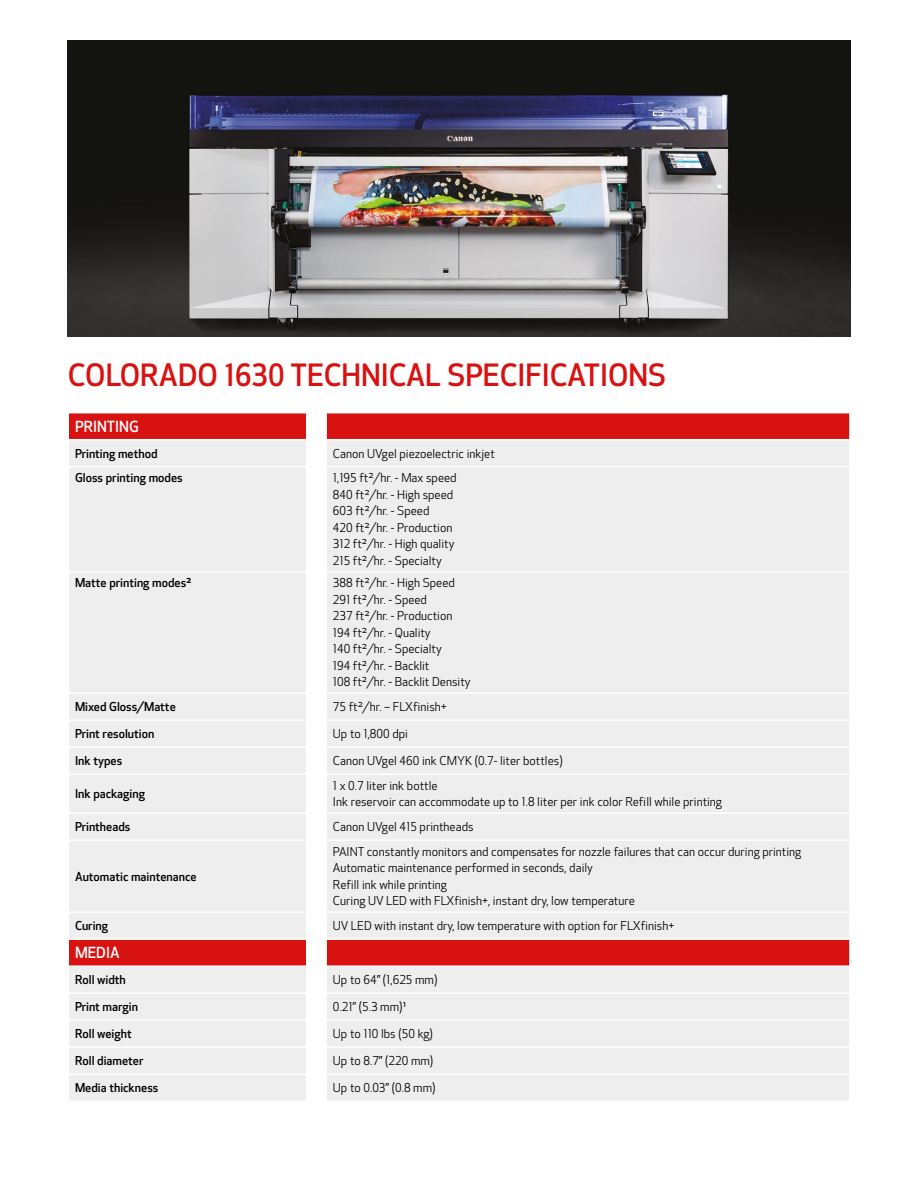
<style>
.page{position:relative;width:918px;height:1188px;background:#fff}
.page>*{position:absolute;margin:0;border:0;box-sizing:border-box;transform-origin:0 0}
._1st_Header{font:500 30px "Optic Sans 301";color:#d81210}
._3rd_Header{font:500 15px "Optic Sans 301";color:#fff}
.Body_Copy{font:12px/16.5px "Optic Sans 201";color:#000001}
._3rd_Header-2{font:500 12px "Optic Sans 301";color:#000001}
</style>
<div class="page">
<img style="left:67px;top:40px;width:783px;height:297px">
<svg style="left:69px;top:413px;width:780px;height:26px;background:#d81614"></svg>
<div style="left:69px;top:441px;width:780px;height:659px;background:#eee"></div>
<div style="left:327px;top:748px;width:522px;height:190px;background:#eee"></div>
<hr style="left:325px;top:413px;width:2px;height:26px;background:#fff">
<hr style="left:325px;top:440px;width:2px;height:26px;background:#fff">
<hr style="left:68px;top:466px;width:239px;height:1px;background:#fff">
<hr style="left:326px;top:466px;width:525px;height:1px;background:#fff">
<hr style="left:325px;top:467px;width:2px;height:104px;background:#fff">
<hr style="left:68px;top:571px;width:239px;height:1px;background:#fff">
<hr style="left:326px;top:571px;width:525px;height:1px;background:#fff">
<hr style="left:325px;top:572px;width:2px;height:120px;background:#fff">
<hr style="left:68px;top:692px;width:239px;height:2px;background:#fff">
<hr style="left:326px;top:692px;width:525px;height:2px;background:#fff">
<hr style="left:325px;top:694px;width:2px;height:25px;background:#fff">
<hr style="left:68px;top:719px;width:239px;height:2px;background:#fff">
<hr style="left:326px;top:719px;width:525px;height:2px;background:#fff">
<hr style="left:325px;top:721px;width:2px;height:25px;background:#fff">
<hr style="left:68px;top:746px;width:239px;height:2px;background:#fff">
<hr style="left:326px;top:746px;width:525px;height:2px;background:#fff">
<hr style="left:325px;top:748px;width:2px;height:25px;background:#fff">
<hr style="left:68px;top:773px;width:239px;height:2px;background:#fff">
<hr style="left:326px;top:773px;width:525px;height:2px;background:#fff">
<hr style="left:325px;top:775px;width:2px;height:37px;background:#fff">
<hr style="left:68px;top:812px;width:239px;height:2px;background:#fff">
<hr style="left:326px;top:812px;width:525px;height:2px;background:#fff">
<hr style="left:325px;top:814px;width:2px;height:25px;background:#fff">
<hr style="left:68px;top:839px;width:239px;height:2px;background:#fff">
<hr style="left:326px;top:839px;width:525px;height:2px;background:#fff">
<hr style="left:325px;top:841px;width:2px;height:70px;background:#fff">
<hr style="left:68px;top:911px;width:239px;height:2px;background:#fff">
<hr style="left:326px;top:911px;width:525px;height:2px;background:#fff">
<hr style="left:325px;top:913px;width:2px;height:25px;background:#fff">
<hr style="left:68px;top:938px;width:239px;height:2px;background:#fff">
<hr style="left:326px;top:938px;width:525px;height:2px;background:#fff">
<hr style="left:325px;top:940px;width:2px;height:25px;background:#fff">
<hr style="left:68px;top:965px;width:239px;height:2px;background:#fff">
<hr style="left:326px;top:965px;width:525px;height:2px;background:#fff">
<hr style="left:325px;top:967px;width:2px;height:25px;background:#fff">
<hr style="left:68px;top:992px;width:239px;height:2px;background:#fff">
<hr style="left:326px;top:992px;width:525px;height:2px;background:#fff">
<hr style="left:325px;top:994px;width:2px;height:25px;background:#fff">
<hr style="left:68px;top:1019px;width:239px;height:2px;background:#fff">
<hr style="left:326px;top:1019px;width:525px;height:2px;background:#fff">
<hr style="left:325px;top:1021px;width:2px;height:25px;background:#fff">
<hr style="left:68px;top:1046px;width:239px;height:2px;background:#fff">
<hr style="left:326px;top:1046px;width:525px;height:2px;background:#fff">
<hr style="left:325px;top:1048px;width:2px;height:25px;background:#fff">
<hr style="left:68px;top:1073px;width:239px;height:2px;background:#fff">
<hr style="left:326px;top:1073px;width:525px;height:2px;background:#fff">
<hr style="left:325px;top:1075px;width:2px;height:25px;background:#fff">
<svg style="left:306px;top:412px;width:20px;height:688px"></svg>
<p class="_1st_Header" style="left:68px;top:359px;width:600px">COLORADO 1630 TECHNICAL SPECIFICATIONS</p>
<p class="_3rd_Header" style="left:75px;top:418px;width:65px">PRINTING</p>
<p class="_3rd_Header-2" style="left:75px;top:447px;width:84px">Printing method</p>
<p class="Body_Copy" style="left:333px;top:446px;width:163px">Canon UVgel piezoelectric inkjet</p>
<p class="_3rd_Header-2" style="left:75px;top:471px;width:109px">Gloss printing modes</p>
<p class="Body_Copy" style="left:333px;top:470px;width:125px">1,195 ft²/hr. - Max speed</p>
<p class="Body_Copy" style="left:333px;top:487px;width:122px">840 ft²/hr. - High speed</p>
<p class="Body_Copy" style="left:333px;top:503px;width:98px">603 ft²/hr. - Speed</p>
<p class="Body_Copy" style="left:333px;top:520px;width:121px">420 ft²/hr. - Production</p>
<p class="Body_Copy" style="left:333px;top:536px;width:123px">312 ft²/hr. - High quality</p>
<p class="Body_Copy" style="left:333px;top:553px;width:110px">215 ft²/hr. - Specialty</p>
<p class="_3rd_Header-2" style="left:75px;top:576px;width:118px">Matte printing modes²</p>
<p class="Body_Copy" style="left:333px;top:575px;width:124px">388 ft²/hr. - High Speed</p>
<p class="Body_Copy" style="left:333px;top:592px;width:96px">291 ft²/hr. - Speed</p>
<p class="Body_Copy" style="left:333px;top:608px;width:121px">237 ft²/hr. - Production</p>
<p class="Body_Copy" style="left:333px;top:625px;width:99px">194 ft²/hr. - Quality</p>
<p class="Body_Copy" style="left:333px;top:641px;width:110px">140 ft²/hr. - Specialty</p>
<p class="Body_Copy" style="left:333px;top:658px;width:98px">194 ft²/hr. - Backlit</p>
<p class="Body_Copy" style="left:333px;top:674px;width:139px">108 ft²/hr. - Backlit Density</p>
<p class="_3rd_Header-2" style="left:75px;top:700px;width:102px">Mixed Gloss/Matte</p>
<p class="Body_Copy" style="left:333px;top:699px;width:115px">75 ft²/hr. – FLXfinish+</p>
<p class="_3rd_Header-2" style="left:75px;top:727px;width:81px">Print resolution</p>
<p class="Body_Copy" style="left:333px;top:726px;width:77px">Up to 1,800 dpi</p>
<p class="_3rd_Header-2" style="left:75px;top:754px;width:49px">Ink types</p>
<p class="Body_Copy" style="left:333px;top:753px;width:231px">Canon UVgel 460 ink CMYK (0.7- liter bottles)</p>
<p class="_3rd_Header-2" style="left:75px;top:787px;width:71px">Ink packaging</p>
<p class="Body_Copy" style="left:333px;top:778px;width:106px">1 x 0.7 liter ink bottle</p>
<p class="Body_Copy" style="left:333px;top:794px;width:391px">Ink reservoir can accommodate up to 1.8 liter per ink color Refill while printing</p>
<p class="_3rd_Header-2" style="left:75px;top:820px;width:57px">Printheads</p>
<p class="Body_Copy" style="left:333px;top:819px;width:142px">Canon UVgel 415 printheads</p>
<p class="_3rd_Header-2" style="left:75px;top:870px;width:123px">Automatic maintenance</p>
<p class="Body_Copy" style="left:333px;top:844px;width:470px">PAINT constantly monitors and compensates for nozzle failures that can occur during printing</p>
<p class="Body_Copy" style="left:333px;top:860px;width:262px">Automatic maintenance performed in seconds, daily</p>
<p class="Body_Copy" style="left:333px;top:877px;width:304px">Refill ink while printing<br>Curing UV LED with FLXfinish+, instant dry, low temperature</p>
<p class="_3rd_Header-2" style="left:75px;top:919px;width:35px">Curing</p>
<p class="Body_Copy" style="left:333px;top:918px;width:343px">UV LED with instant dry, low temperature with option for FLXfinish+</p>
<p class="_3rd_Header" style="left:75px;top:944px;width:46px">MEDIA</p>
<p class="_3rd_Header-2" style="left:75px;top:973px;width:52px">Roll width</p>
<p class="Body_Copy" style="left:333px;top:972px;width:106px">Up to 64” (1,625 mm)</p>
<p class="_3rd_Header-2" style="left:75px;top:1000px;width:64px">Print margin</p>
<p class="Body_Copy" style="left:333px;top:999px;width:75px">0.21” (5.3 mm)¹</p>
<p class="_3rd_Header-2" style="left:75px;top:1027px;width:58px">Roll weight</p>
<p class="Body_Copy" style="left:333px;top:1026px;width:102px">Up to 110 lbs (50 kg)</p>
<p class="_3rd_Header-2" style="left:75px;top:1054px;width:70px">Roll diameter</p>
<p class="Body_Copy" style="left:333px;top:1053px;width:102px">Up to 8.7” (220 mm)</p>
<p class="_3rd_Header-2" style="left:75px;top:1081px;width:85px">Media thickness</p>
<p class="Body_Copy" style="left:333px;top:1080px;width:104px">Up to 0.03” (0.8 mm)</p>
</div>
